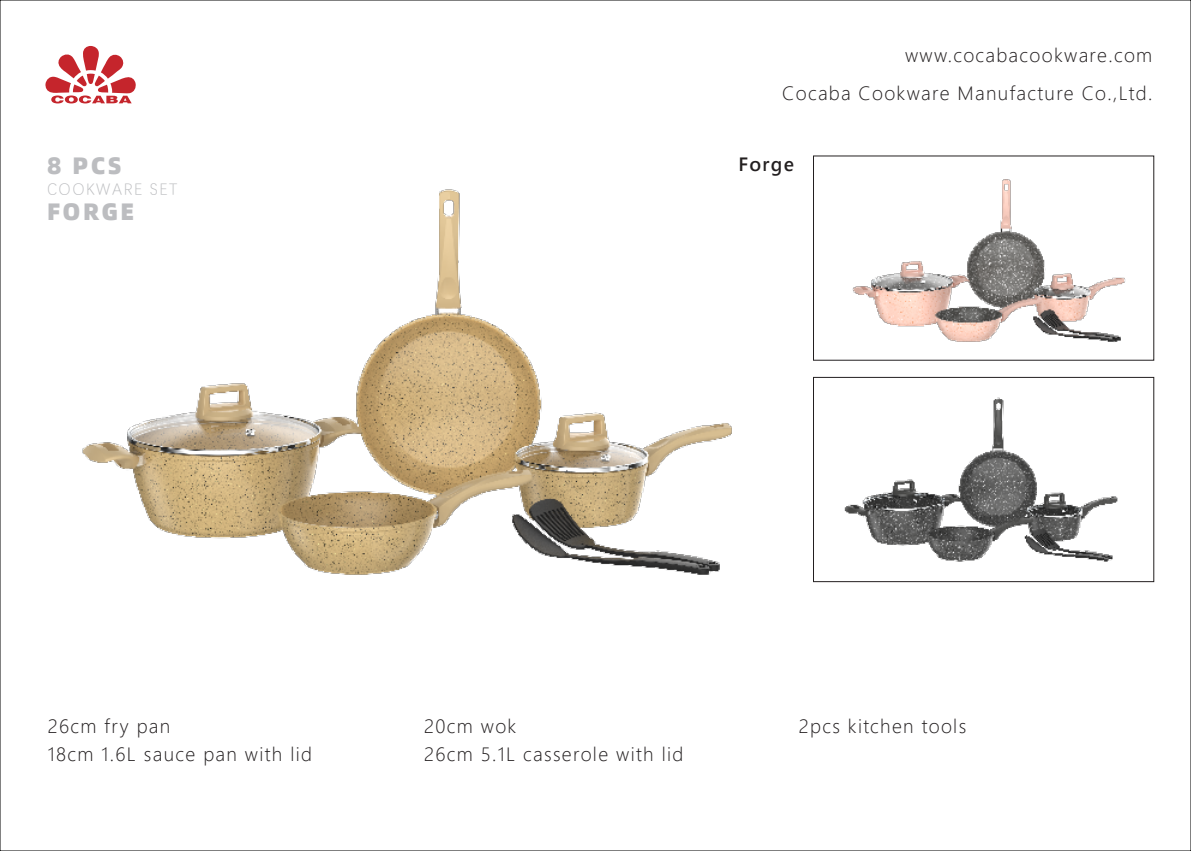
<style>
.page{position:relative;width:1191px;height:851px;background:#fff}
.page>*{position:absolute;margin:0;border:0;box-sizing:border-box;transform-origin:0 0}
.t1{font:900 24px "Alibaba Sans";letter-spacing:.1em;color:#bcbdc0}
.t2{font:300 18px "Microsoft Jheng Hei";letter-spacing:.075em;color:#231f20}
.t3{font:700 18px "Microsoft Jheng Hei";letter-spacing:.075em;color:#231f20}
.t4{font:300 16px "Deng Xian";letter-spacing:.1em;color:#bcbdc0}
</style>
<div class="page">
<img style="left:82px;top:189px;width:650px;height:386px">
<svg style="left:45px;top:46px;width:91px;height:57px"></svg>
<img style="left:813px;top:156px;width:340px;height:204px">
<img style="left:813px;top:377px;width:340px;height:204px">
<p class="t2" style="left:905px;top:44px;width:249px">www.cocabacookware.com</p>
<h1 class="t1" style="left:47px;top:146px;width:76px">8 PCS</h1>
<p class="t4" style="left:47px;top:179px;width:132px">COOKWARE SET</p>
<h1 class="t1" style="left:47px;top:192px;width:89px">FORGE</h1>
<p class="t2" style="left:782px;top:82px;width:371px">Cocaba Cookware Manufacture Co.,Ltd.</p>
<p class="t3" style="left:738px;top:153px;width:57px">Forge</p>
<p class="t2" style="left:48px;top:714px;width:124px">26cm fry pan</p>
<p class="t2" style="left:424px;top:714px;width:94px">20cm wok</p>
<p class="t2" style="left:798px;top:714px;width:169px">2pcs kitchen tools</p>
<p class="t2" style="left:48px;top:743px;width:266px">18cm 1.6L sauce pan with lid</p>
<p class="t2" style="left:424px;top:743px;width:261px">26cm 5.1L casserole with lid</p>
</div>
